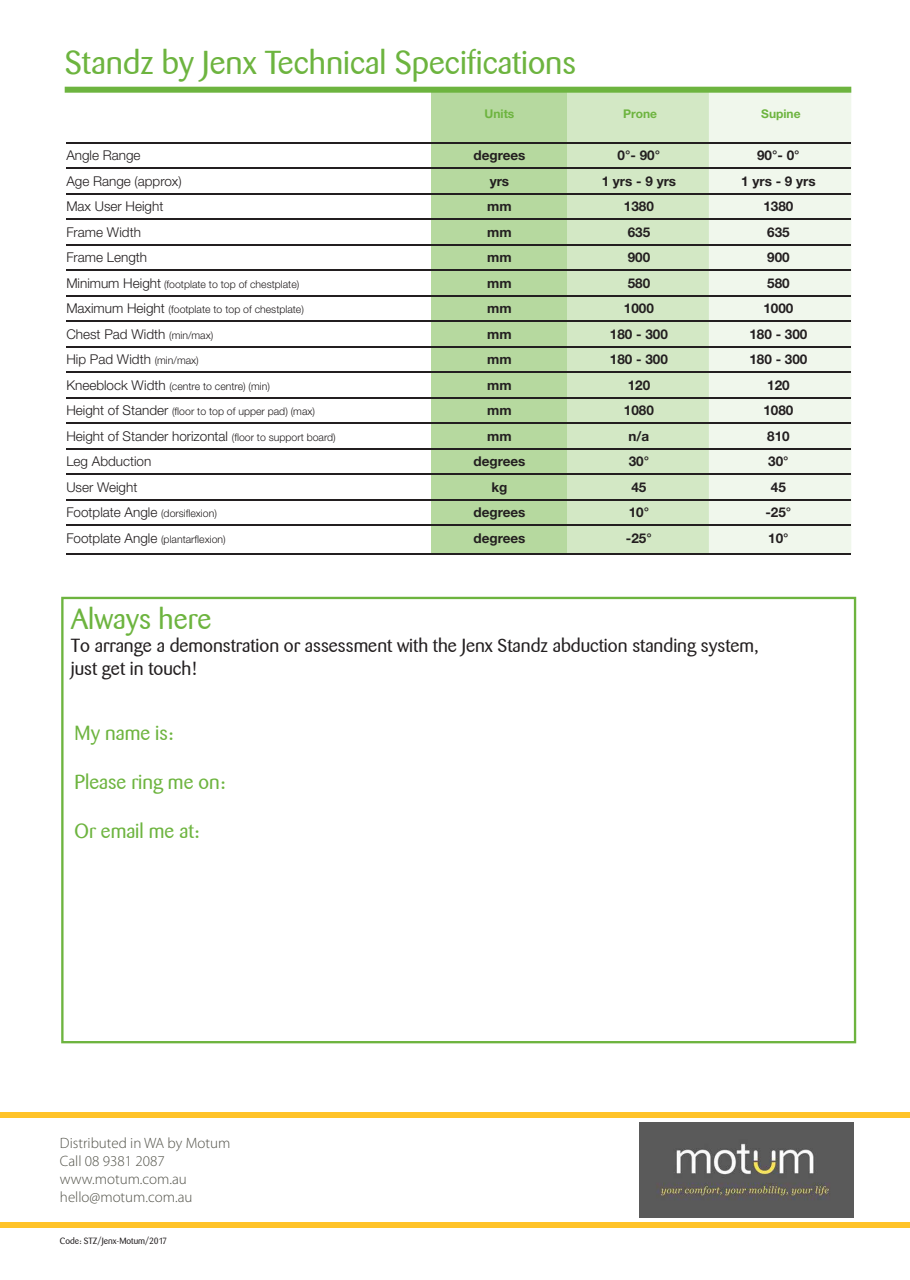
<style>
.page{position:relative;width:910px;height:1280px;background:#fff}
.page>*{position:absolute;margin:0;border:0;box-sizing:border-box;transform-origin:0 0}
.t1{font:33px "Barmeno";color:#6db43f}
.t2{font:29.1px "Barmeno";color:#6db43f}
.t3{font:20.4px "Barmeno";color:#6db43f}
.t4{font:18.9px "Barmeno";color:#231f20}
.t5{font:300 15px "Myriad Pro";color:#53534a}
.t6{font:300 13.5px "Helvetica Neue LT Std";color:#231f20}
.t7{font:700 13.5px "Helvetica Neue LT Std";color:#231f20}
.t8{font:700 12px "Helvetica Neue LT Std";color:#6db43f}
.t9{font:300 10.5px "Helvetica Neue LT Std";color:#231f20}
.t10{font:9px "Barmeno";color:#231f20}
.s1{font-size:13.5px}
.s2{font-size:10.5px}
</style>
<div class="page">
<div style="left:709px;top:93px;width:142px;height:460px;background:#f0f7ec"></div>
<div style="left:567px;top:93px;width:142px;height:460px;background:#d3e8c5"></div>
<div style="left:431px;top:90px;width:136px;height:464px;background:#b6d99f"></div>
<hr style="left:66px;top:168px;width:785px;height:1px;background:#231f20">
<hr style="left:66px;top:142px;width:785px;height:2px;background:#231f20">
<hr style="left:66px;top:193px;width:785px;height:2px;background:#231f20">
<hr style="left:66px;top:219px;width:785px;height:1px;background:#231f20">
<hr style="left:66px;top:244px;width:785px;height:2px;background:#231f20">
<hr style="left:66px;top:269px;width:785px;height:2px;background:#231f20">
<hr style="left:66px;top:295px;width:785px;height:1px;background:#231f20">
<hr style="left:66px;top:320px;width:785px;height:2px;background:#231f20">
<hr style="left:66px;top:346px;width:785px;height:1px;background:#231f20">
<hr style="left:66px;top:371px;width:785px;height:2px;background:#231f20">
<hr style="left:66px;top:397px;width:785px;height:1px;background:#231f20">
<div style="left:65px;top:87px;width:786px;height:6px;background:#6db43f"></div>
<hr style="left:66px;top:422px;width:785px;height:2px;background:#231f20">
<hr style="left:66px;top:448px;width:785px;height:1px;background:#231f20">
<hr style="left:66px;top:473px;width:785px;height:2px;background:#231f20">
<hr style="left:66px;top:499px;width:785px;height:1px;background:#231f20">
<hr style="left:66px;top:524px;width:785px;height:2px;background:#231f20">
<hr style="left:66px;top:553px;width:785px;height:2px;background:#231f20">
<div style="left:61px;top:597px;width:795px;height:446px;border:2px solid #6db43f"></div>
<div style="left:0;top:1112px;width:910px;height:5px;background:#ffc329"></div>
<div style="left:0;top:1222px;width:910px;height:6px;background:#ffc329"></div>
<img style="left:639px;top:1122px;width:214px;height:96px">
<p class="t1" style="left:65px;top:44px;width:513px">Standz by Jenx Technical Specifications</p>
<p class="t8" style="left:485px;top:106px;width:31px">Units</p>
<p class="t8" style="left:623px;top:106px;width:35px">Prone</p>
<p class="t8" style="left:761px;top:106px;width:41px">Supine</p>
<p class="t7" style="left:473px;top:147px;width:54px">degrees</p>
<p class="t7" style="left:490px;top:173px;width:21px">yrs</p>
<p class="t7" style="left:487px;top:198px;width:26px">mm</p>
<p class="t7" style="left:487px;top:224px;width:26px">mm</p>
<p class="t7" style="left:487px;top:249px;width:26px">mm</p>
<p class="t7" style="left:487px;top:275px;width:26px">mm</p>
<p class="t7" style="left:487px;top:300px;width:26px">mm</p>
<p class="t7" style="left:487px;top:326px;width:26px">mm</p>
<p class="t7" style="left:487px;top:351px;width:26px">mm</p>
<p class="t7" style="left:487px;top:377px;width:26px">mm</p>
<p class="t7" style="left:487px;top:402px;width:26px">mm</p>
<p class="t7" style="left:487px;top:428px;width:26px">mm</p>
<p class="t7" style="left:473px;top:453px;width:54px">degrees</p>
<p class="t7" style="left:491px;top:479px;width:17px">kg</p>
<p class="t7" style="left:473px;top:504px;width:54px">degrees</p>
<p class="t7" style="left:473px;top:530px;width:54px">degrees</p>
<p class="t6" style="left:66px;top:147px;width:76px">Angle Range</p>
<p class="t6" style="left:66px;top:173px;width:117px">Age Range (approx)</p>
<p class="t6" style="left:66px;top:198px;width:99px">Max User Height</p>
<p class="t6" style="left:66px;top:224px;width:76px">Frame Width</p>
<p class="t6" style="left:66px;top:249px;width:82px">Frame Length</p>
<p class="t9" style="left:66px;top:278px;width:235px"><span class="s1">Minimum Height</span> (footplate to top of chestplate)</p>
<p class="t9" style="left:66px;top:303px;width:239px"><span class="s1">Maximum Height</span> (footplate to top of chestplate)</p>
<p class="t6" style="left:66px;top:326px;width:148px">Chest Pad Width <span class="s2">(min/max)</span></p>
<p class="t6" style="left:66px;top:351px;width:134px">Hip Pad Width <span class="s2">(min/max)</span></p>
<p class="t9" style="left:66px;top:380px;width:205px"><span class="s1">Kneeblock Width</span> (centre to centre) (min)</p>
<p class="t9" style="left:66px;top:405px;width:250px"><span class="s1">Height of Stander</span> (floor to top of upper pad) (max)</p>
<p class="t6" style="left:66px;top:428px;width:271px">Height of Stander horizontal <span class="s2">(floor to support board)</span></p>
<p class="t6" style="left:66px;top:453px;width:87px">Leg Abduction</p>
<p class="t6" style="left:66px;top:479px;width:73px">User Weight</p>
<p class="t6" style="left:66px;top:504px;width:152px">Footplate Angle <span class="s2">(dorsiflexion)</span></p>
<p class="t9" style="left:66px;top:533px;width:161px"><span class="s1">Footplate Angle</span> (plantarflexion)</p>
<p class="t7" style="left:618px;top:147px;width:44px">0°- 90°</p>
<p class="t7" style="left:602px;top:173px;width:76px">1 yrs - 9 yrs</p>
<p class="t7" style="left:624px;top:198px;width:32px">1380</p>
<p class="t7" style="left:628px;top:224px;width:24px">635</p>
<p class="t7" style="left:628px;top:249px;width:24px">900</p>
<p class="t7" style="left:628px;top:275px;width:24px">580</p>
<p class="t7" style="left:624px;top:300px;width:32px">1000</p>
<p class="t7" style="left:610px;top:326px;width:60px">180 - 300</p>
<p class="t7" style="left:610px;top:351px;width:60px">180 - 300</p>
<p class="t7" style="left:628px;top:377px;width:24px">120</p>
<p class="t7" style="left:624px;top:402px;width:32px">1080</p>
<p class="t7" style="left:629px;top:428px;width:22px">n/a</p>
<p class="t7" style="left:629px;top:453px;width:22px">30°</p>
<p class="t7" style="left:631px;top:479px;width:17px">45</p>
<p class="t7" style="left:629px;top:504px;width:22px">10°</p>
<p class="t7" style="left:626px;top:530px;width:27px">-25°</p>
<p class="t7" style="left:757px;top:147px;width:44px">90°- 0°</p>
<p class="t7" style="left:741px;top:173px;width:76px">1 yrs - 9 yrs</p>
<p class="t7" style="left:763px;top:198px;width:32px">1380</p>
<p class="t7" style="left:767px;top:224px;width:24px">635</p>
<p class="t7" style="left:767px;top:249px;width:24px">900</p>
<p class="t7" style="left:767px;top:275px;width:24px">580</p>
<p class="t7" style="left:763px;top:300px;width:32px">1000</p>
<p class="t7" style="left:749px;top:326px;width:60px">180 - 300</p>
<p class="t7" style="left:749px;top:351px;width:60px">180 - 300</p>
<p class="t7" style="left:767px;top:377px;width:24px">120</p>
<p class="t7" style="left:763px;top:402px;width:32px">1080</p>
<p class="t7" style="left:767px;top:428px;width:24px">810</p>
<p class="t7" style="left:768px;top:453px;width:22px">30°</p>
<p class="t7" style="left:771px;top:479px;width:17px">45</p>
<p class="t7" style="left:765px;top:504px;width:27px">-25°</p>
<p class="t7" style="left:768px;top:530px;width:22px">10°</p>
<h2 class="t2" style="left:71px;top:602px;width:142px">Always here</h2>
<p class="t4" style="left:71px;top:635px;width:690px">To arrange a demonstration or assessment with the Jenx Standz abduction standing system,</p>
<p class="t4" style="left:71px;top:657px;width:128px">just get in touch!</p>
<h3 class="t3" style="left:75px;top:721px;width:101px">My name is:</h3>
<h3 class="t3" style="left:75px;top:770px;width:153px">Please ring me on:</h3>
<h3 class="t3" style="left:75px;top:819px;width:127px">Or email me at:</h3>
<p class="t5" style="left:60px;top:1134px;width:172px">Distributed in WA by Motum</p>
<p class="t5" style="left:60px;top:1152px;width:106px">Call 08 9381 2087</p>
<p class="t5" style="left:60px;top:1170px;width:128px">www.motum.com.au</p>
<p class="t5" style="left:60px;top:1188px;width:134px">hello@motum.com.au</p>
<p class="t10" style="left:60px;top:1236px;width:109px">Code: STZ/Jenx-Motum/2017</p>
</div>
